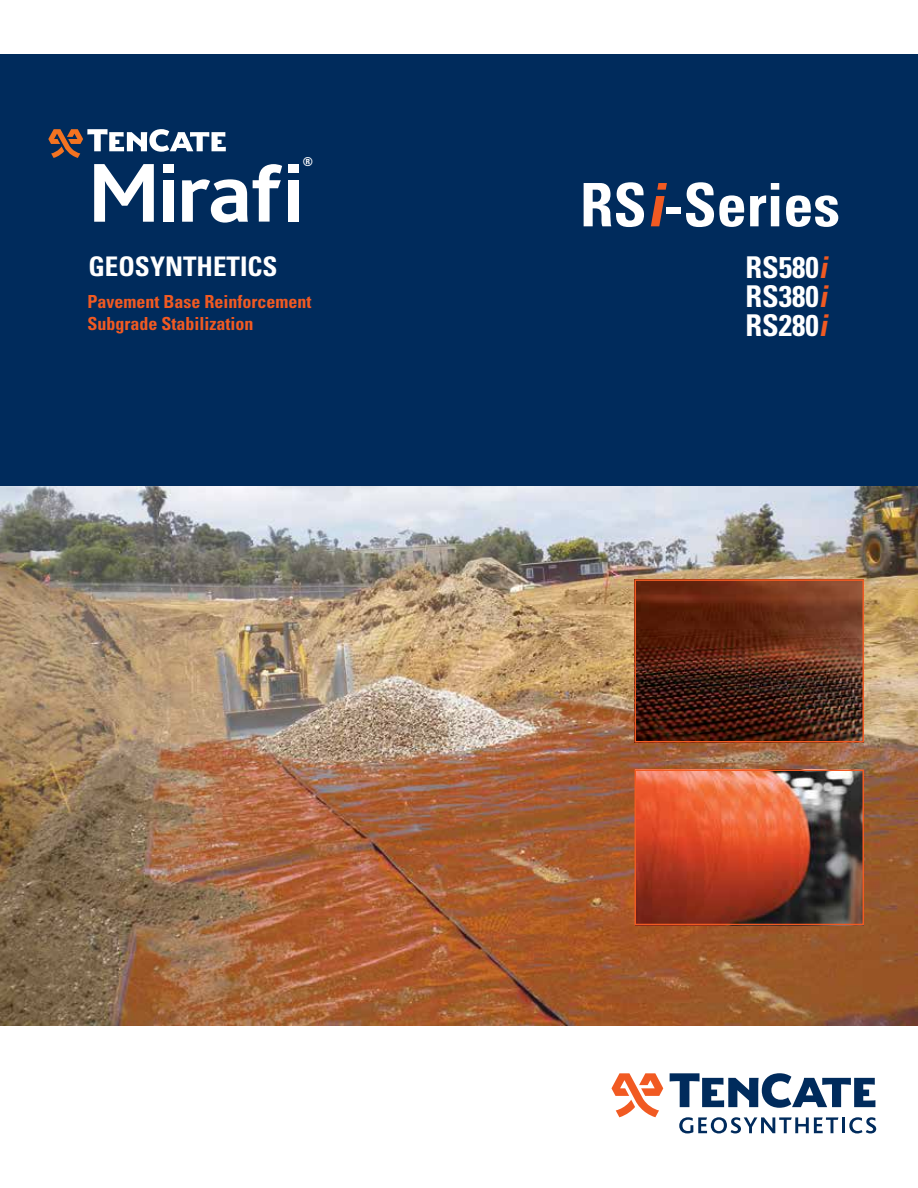
<style>
.page{position:relative;width:918px;height:1188px;background:#fff}
.page>*{position:absolute;margin:0;border:0;box-sizing:border-box;transform-origin:0 0}
.t1{font:700 condensed 60px "Univers LT Std";color:#fff}
.t2{font:700 condensed 30px/28.8px "Univers LT Std";color:#fff;text-align:justify}
.t3{font:700 condensed 27px "Univers LT Std";color:#fff}
.t4{font:700 condensed 18px/21.6px "Univers LT Std";color:#f15a22}
.t5{font:700 condensed 12.3px "Univers LT Std";color:#fff}
.s1{font-style:italic;color:#f15a22}
</style>
<div class="page">
<div style="left:0;top:54px;width:918px;height:972px;background:#002b5c"></div>
<svg style="left:670px;top:1073px;width:205px;height:35px"></svg>
<svg style="left:611px;top:1073px;width:52px;height:44px"></svg>
<svg style="left:679px;top:1117px;width:159px;height:16px"></svg>
<hr style="left:842px;top:1117px;width:3px;height:16px;background:#002b5c">
<svg style="left:849px;top:1117px;width:27px;height:16px"></svg>
<img style="left:0;top:486px;width:918px;height:540px">
<img style="left:638px;top:772px;width:223px;height:150px">
<div style="left:635px;top:769px;width:229px;height:156px;border:2px solid #f15a22"></div>
<img style="left:634px;top:579px;width:227px;height:163px">
<div style="left:635px;top:579px;width:229px;height:163px;border:2px solid #f15a22"></div>
<div style="left:163px;top:180px;width:10px;height:42px;background:#fff"></div>
<div style="left:163px;top:164px;width:10px;height:9px;background:#fff"></div>
<div style="left:288px;top:180px;width:11px;height:42px;background:#fff"></div>
<div style="left:288px;top:164px;width:11px;height:9px;background:#fff"></div>
<svg style="left:94px;top:164px;width:60px;height:58px"></svg>
<svg style="left:182px;top:164px;width:100px;height:59px"></svg>
<svg style="left:48px;top:129px;width:178px;height:29px"></svg>
<p class="t5" style="left:303px;top:157px;width:12px">®</p>
<h3 class="t3" style="left:88px;top:256px;width:191px">GEOSYNTHETICS</h3>
<p class="t4" style="left:87px;top:292px;width:225px">Pavement Base Reinforcement<br>Subgrade Stabilization</p>
<h1 class="t1" style="left:580px;top:181px;width:262px">RS<span class="s1">i</span>-Series</h1>
<h2 class="t2" style="left:746px;top:256px;width:88px">RS580<span class="s1">i </span>RS380<span class="s1">i </span>RS280<span class="s1">i</span></h2>
</div>
